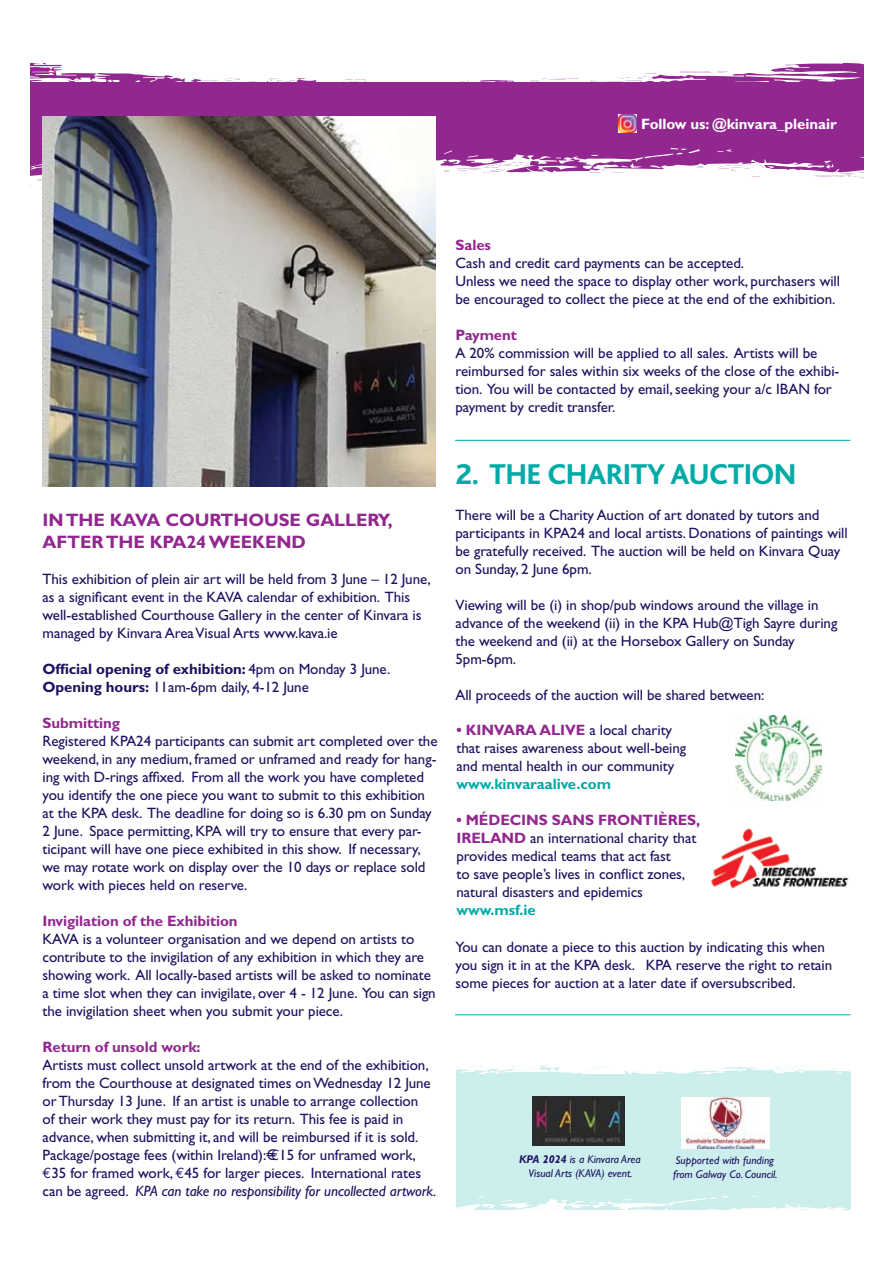
<style>
.page{position:relative;width:893px;height:1263px;background:#fff}
.page>*{position:absolute;margin:0;border:0;box-sizing:border-box;transform-origin:0 0}
.t1{font:800 30px "Bliss";letter-spacing:-.005em;color:#00aaa6}
.t2{font:700 18px/21.6px "Gill Sans";letter-spacing:-.005em;color:#91278f}
.t3{font:15px/18px "Gill Sans";letter-spacing:-.005em;color:#1d1160}
.t4{font:700 15px/18px "Gill Sans";color:#1d1160}
.t5{font:700 15px "Gill Sans";letter-spacing:-.005em;color:#91278f}
.t6{font:700 15px "Gill Sans";letter-spacing:-.005em;color:#00aaa6}
.t7{font:700 15px "Gill Sans";letter-spacing:-.005em;color:#fff}
.t8{font:italic 11.25px/13.5px "Gill Sans";color:#1d1160;text-align:center}
.s1{font-weight:400}
.s2{font-family:"Euro Mono"}
.s3{font-style:italic}
.s4{font-weight:700;color:#91278f}
.s5{font-weight:700}
</style>
<div class="page">
<div style="left:456px;top:1058px;width:394px;height:152px;background:#cceeed"></div>
<svg style="left:455px;top:1014px;width:396px;height:59px"></svg>
<svg style="left:656px;top:1072px;width:14px;height:1px"></svg>
<svg style="left:468px;top:1066px;width:15px;height:2px"></svg>
<svg style="left:455px;top:1067px;width:6px;height:6px"></svg>
<svg style="left:633px;top:1069px;width:8px;height:3px"></svg>
<svg style="left:773px;top:1060px;width:78px;height:14px"></svg>
<svg style="left:512px;top:1064px;width:26px;height:6px"></svg>
<svg style="left:695px;top:1068px;width:17px;height:5px"></svg>
<svg style="left:585px;top:1066px;width:28px;height:6px"></svg>
<svg style="left:456px;top:1197px;width:395px;height:13px"></svg>
<img style="left:532px;top:1097px;width:92px;height:48px">
<div style="left:682px;top:1097px;width:88px;height:52px;background:#fff"></div>
<img style="left:686px;top:1097px;width:78px;height:52px">
<div style="left:30px;top:63px;width:833px;height:126px;background:#91278f"></div>
<svg style="left:30px;top:154px;width:834px;height:90px"></svg>
<svg style="left:30px;top:162px;width:13px;height:8px"></svg>
<svg style="left:717px;top:149px;width:15px;height:3px"></svg>
<svg style="left:30px;top:215px;width:1px;height:14px"></svg>
<svg style="left:813px;top:155px;width:51px;height:25px"></svg>
<svg style="left:719px;top:164px;width:45px;height:13px"></svg>
<svg style="left:30px;top:179px;width:13px;height:23px"></svg>
<svg style="left:444px;top:150px;width:85px;height:23px"></svg>
<svg style="left:538px;top:148px;width:165px;height:25px"></svg>
<svg style="left:120px;top:63px;width:744px;height:18px;background:#f7f1f7"></svg>
<svg style="left:135px;top:77px;width:30px;height:4px"></svg>
<svg style="left:30px;top:63px;width:90px;height:18px"></svg>
<svg style="left:225px;top:79px;width:15px;height:2px"></svg>
<svg style="left:203px;top:80px;width:15px;height:1px"></svg>
<svg style="left:590px;top:73px;width:66px;height:8px"></svg>
<svg style="left:735px;top:64px;width:127px;height:18px"></svg>
<svg style="left:681px;top:71px;width:47px;height:2px"></svg>
<svg style="left:530px;top:78px;width:48px;height:4px"></svg>
<svg style="left:269px;top:77px;width:26px;height:4px"></svg>
<svg style="left:342px;top:79px;width:24px;height:3px"></svg>
<img style="left:736px;top:715px;width:86px;height:86px">
<img style="left:711px;top:828px;width:138px;height:61px">
<img style="left:43px;top:117px;width:392px;height:370px">
<img style="left:618px;top:114px;width:18px;height:18px">
<hr style="left:455px;top:440px;width:395px;height:1px;background:#00aaa6">
<hr style="left:455px;top:1014px;width:395px;height:1px;background:#00aaa6">
<p class="t7" style="left:641px;top:115px;width:197px">Follow us: @kinvara_pleinair</p>
<p class="t5" style="left:455px;top:236px;width:37px">Sales</p>
<p class="t3" style="left:455px;top:254px;width:386px">Cash and credit card payments can be accepted.<br>Unless we need the space to display other work, purchasers will be encouraged to collect the piece at the end of the exhibition.</p>
<p class="t5" style="left:455px;top:326px;width:63px">Payment</p>
<p class="t3" style="left:455px;top:344px;width:385px">A 20% commission will be applied to all sales. Artists will be reimbursed for sales within six weeks of the close of the exhibi&shy;tion. You will be contacted by email, seeking your a/c IBAN for payment by credit transfer.</p>
<p class="t2" style="left:43px;top:509px;width:352px">I n the KAVA Courthouse Gallery, after the KPA24 weekend</p>
<p class="t3" style="left:43px;top:570px;width:390px">This exhibition of plein air art will be held from 3 June – 12 June, as a significant event in the KAVA calendar of exhibition. This well-established Courthouse Gallery in the center of Kinvara is managed by Kinvara Area Visual Arts www.kava.ie</p>
<p class="t4" style="left:43px;top:660px;width:349px">Official opening of exhibition: <span class="s1">4pm on Monday 3 June.<br></span>Opening hours: <span class="s1">11am-6pm daily, 4-12 June</span></p>
<p class="t5" style="left:43px;top:714px;width:79px">Submitting</p>
<p class="t3" style="left:43px;top:732px;width:396px">Registered KPA24 participants can submit art completed over the weekend, in any medium, framed or unframed and ready for hang&shy;ing with D-rings affixed. From all the work you have completed you identify the one piece you want to submit to this exhibition at the KPA desk. The deadline for doing so is 6.30 pm on Sunday 2 June. Space permitting, KPA will try to ensure that every par&shy;ticipant will have one piece exhibited in this show. If necessary, we may rotate work on display over the 10 days or replace sold work with pieces held on reserve.</p>
<p class="t5" style="left:43px;top:912px;width:197px">I nvigilation of the Exhibition</p>
<p class="t3" style="left:43px;top:930px;width:395px">KAVA is a volunteer organisation and we depend on artists to contribute to the invigilation of any exhibition in which they are showing work. All locally-based artists will be asked to nominate a time slot when they can invigilate, over 4 - 12 June. You can sign the invigilation sheet when you submit your piece.</p>
<p class="t5" style="left:43px;top:1038px;width:160px">Return of unsold work:</p>
<p class="t3" style="left:43px;top:1056px;width:395px">Artists must collect unsold artwork at the end of the exhibition, from the Courthouse at designated times on Wednesday 12 June or Thursday 13 June. If an artist is unable to arrange collection<br>of their work they must pay for its return. This fee is paid in advance, when submitting it, and will be reimbursed if it is sold.<br>Package/postage fees (within Ireland):€<span class="s2">E</span>15 for unframed work, <span class="s2">E</span>35 for framed work, <span class="s2">E</span>45 for larger pieces. International rates can be agreed. <span class="s3">KPA can take no responsibility for uncollected artwork.</span></p>
<h1 class="t1" style="left:455px;top:459px;width:342px">2. THE CHARITY AUCTION</h1>
<p class="t3" style="left:455px;top:506px;width:394px">There will be a Charity Auction of art donated by tutors and participants in KPA24 and local artists. Donations of paintings will be gratefully received. The auction will be held on Kinvara Quay on Sunday, 2 June 6pm.</p>
<p class="t3" style="left:455px;top:596px;width:383px">Viewing will be (i) in shop/pub windows around the village in advance of the weekend (ii) in the KPA Hub@Tigh Sayre during the weekend and (ii) at the Horsebox Gallery on Sunday 5pm-6pm.</p>
<p class="t3" style="left:455px;top:686px;width:310px">All proceeds of the auction will be shared between:</p>
<p class="t3" style="left:456px;top:721px;width:231px"><span class="s4">• Kinvara Alive</span> a local charity that raises awareness about well-being and mental health in our community</p>
<p class="t6" style="left:456px;top:775px;width:156px">www.kinvaraalive.com</p>
<p class="t3" style="left:456px;top:811px;width:245px"><span class="s4">• Médecins Sans Frontières, I reland</span> an international charity that provides medical teams that act fast<br>to save people’s lives in conflict zones, natural disasters and epidemics</p>
<p class="t6" style="left:456px;top:901px;width:81px">www.msf.ie</p>
<p class="t3" style="left:455px;top:938px;width:378px">You can donate a piece to this auction by indicating this when you sign it in at the KPA desk. KPA reserve the right to retain some pieces for auction at a later date if oversubscribed.</p>
<p class="t8" style="left:519px;top:1152px;width:123px"><span class="s5">KPA 2024</span> is a Kinvara Area<br>Visual Arts (KAVA) event.</p>
<p class="t8" style="left:673px;top:1153px;width:106px;text-align:left">Supported with funding from Galway Co. Council.</p>
</div>
